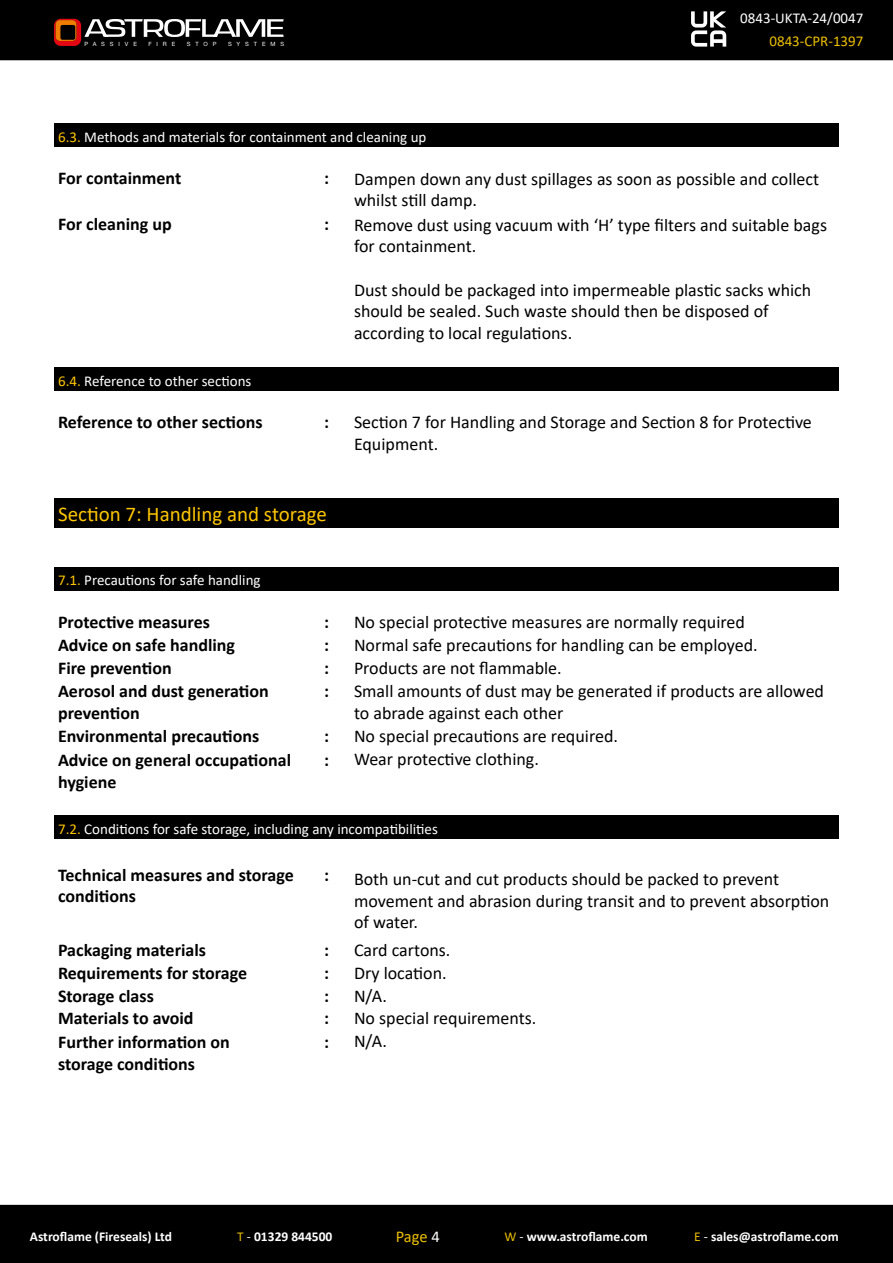
<style>
.page{position:relative;width:893px;height:1263px;background:#fff}
.page>*{position:absolute;margin:0;border:0;box-sizing:border-box;transform-origin:0 0}
.t1{font:21px "Calibri";color:#fdc500}
.t2{font:18px/21.6px "Calibri";color:#000}
.t3{font:700 18px "Calibri";color:#000}
.t4{font:16.5px "Calibri";color:#ebbe00}
.t5{font:15px "Calibri";color:#fff}
.t6{font:15px "Calibri";color:#ebbe00}
.t7{font:700 13.5px "Calibri";color:#fff}
.t8{font:5.85px "Helvetica Neue";letter-spacing:.84em;color:#fff}
.s1{color:#fdc500}
.s2{font-weight:400;color:#ebbe00}
.s3{font-weight:400}
.s4{color:#fff}
</style>
<div class="page">
<div style="left:0;top:0;width:893px;height:60px;background:#000"></div>
<svg style="left:54px;top:19px;width:230px;height:27px"></svg>
<div style="left:0;top:1205px;width:893px;height:58px;background:#000"></div>
<svg style="left:691px;top:11px;width:35px;height:36px"></svg>
<div style="left:54px;top:123px;width:785px;height:24px;background:#000"></div>
<div style="left:54px;top:367px;width:785px;height:24px;background:#000"></div>
<div style="left:54px;top:498px;width:785px;height:30px;background:#000"></div>
<div style="left:54px;top:567px;width:785px;height:23px;background:#000"></div>
<div style="left:54px;top:816px;width:785px;height:23px;background:#000"></div>
<p class="t8" style="left:84px;top:40px;width:54px">PASSIVE</p>
<p class="t8" style="left:148px;top:40px;width:28px">FIRE</p>
<p class="t8" style="left:187px;top:40px;width:31px">STOP</p>
<p class="t8" style="left:228px;top:40px;width:58px">SYSTEMS</p>
<p class="t5" style="left:58px;top:126px;width:370px"><span class="s1">6.3.</span> Methods and materials for containment and cleaning up</p>
<p class="t5" style="left:740px;top:7px;width:125px">0843-UKTA-24/0047</p>
<p class="t6" style="left:769px;top:30px;width:95px">0843-CPR-1397</p>
<p class="t3" style="left:58px;top:165px;width:125px">For containment</p>
<p class="t3" style="left:324px;top:165px;width:6px">:</p>
<p class="t2" style="left:354px;top:167px;width:467px">Dampen down any dust spillages as soon as possible and collect whilst still damp.</p>
<p class="t3" style="left:58px;top:211px;width:115px">For cleaning up</p>
<p class="t3" style="left:324px;top:211px;width:6px">:</p>
<p class="t2" style="left:354px;top:214px;width:474px">Remove dust using vacuum with ‘H’ type filters and suitable bags for containment.</p>
<p class="t2" style="left:354px;top:278px;width:459px">Dust should be packaged into impermeable plastic sacks which should be sealed. Such waste should then be disposed of according to local regulations.</p>
<p class="t5" style="left:58px;top:370px;width:195px"><span class="s1">6.4.</span> Reference to other sections</p>
<p class="t3" style="left:58px;top:409px;width:206px">Reference to other sections</p>
<p class="t3" style="left:324px;top:409px;width:6px">:</p>
<p class="t2" style="left:354px;top:411px;width:459px">Section 7 for Handling and Storage and Section 8 for Protective<br>Equipment.</p>
<p class="t1" style="left:58px;top:499px;width:270px">Section 7: Handling and storage</p>
<p class="t5" style="left:58px;top:570px;width:204px"><span class="s1">7.1.</span> Precautions for safe handling</p>
<p class="t3" style="left:58px;top:609px;width:153px">Protective measures</p>
<p class="t3" style="left:324px;top:609px;width:6px">:</p>
<p class="t2" style="left:354px;top:611px;width:392px">No special protective measures are normally required</p>
<p class="t3" style="left:58px;top:632px;width:178px">Advice on safe handling</p>
<p class="t3" style="left:324px;top:632px;width:6px">:</p>
<p class="t2" style="left:354px;top:634px;width:405px">Normal safe precautions for handling can be employed.</p>
<p class="t3" style="left:58px;top:655px;width:115px">Fire prevention</p>
<p class="t3" style="left:324px;top:655px;width:6px">:</p>
<p class="t2" style="left:354px;top:657px;width:209px">Products are not flammable.</p>
<p class="t3" style="left:58px;top:679px;width:212px">Aerosol and dust generation</p>
<p class="t3" style="left:324px;top:679px;width:6px">:</p>
<p class="t3" style="left:58px;top:700px;width:83px">prevention</p>
<p class="t2" style="left:354px;top:680px;width:472px">Small amounts of dust may be generated if products are allowed to abrade against each other</p>
<p class="t3" style="left:58px;top:724px;width:203px">Environmental precautions</p>
<p class="t3" style="left:324px;top:724px;width:6px">:</p>
<p class="t2" style="left:354px;top:725px;width:265px">No special precautions are required.</p>
<p class="t3" style="left:58px;top:747px;width:235px">Advice on general occupational</p>
<p class="t3" style="left:324px;top:747px;width:6px">:</p>
<p class="t3" style="left:58px;top:769px;width:60px">hygiene</p>
<p class="t2" style="left:354px;top:748px;width:186px">Wear protective clothing.</p>
<p class="t5" style="left:58px;top:819px;width:381px"><span class="s1">7.2.</span> Conditions for safe storage, including any incompatibilities</p>
<p class="t3" style="left:58px;top:862px;width:237px">Technical measures and storage</p>
<p class="t3" style="left:324px;top:862px;width:6px">:</p>
<p class="t3" style="left:58px;top:884px;width:79px">conditions</p>
<p class="t2" style="left:354px;top:868px;width:477px">Both un-cut and cut products should be packed to prevent movement and abrasion during transit and to prevent absorption of water.</p>
<p class="t3" style="left:58px;top:937px;width:149px">Packaging materials</p>
<p class="t3" style="left:324px;top:937px;width:6px">:</p>
<p class="t2" style="left:354px;top:939px;width:98px">Card cartons.</p>
<p class="t3" style="left:58px;top:960px;width:191px">Requirements for storage</p>
<p class="t3" style="left:324px;top:960px;width:6px">:</p>
<p class="t2" style="left:354px;top:961px;width:94px">Dry location.</p>
<p class="t3" style="left:58px;top:983px;width:97px">Storage class</p>
<p class="t3" style="left:324px;top:983px;width:6px">:</p>
<p class="t2" style="left:354px;top:984px;width:35px">N/A.</p>
<p class="t3" style="left:58px;top:1006px;width:137px">Materials to avoid</p>
<p class="t3" style="left:324px;top:1006px;width:6px">:</p>
<p class="t2" style="left:354px;top:1007px;width:184px">No special requirements.</p>
<p class="t3" style="left:58px;top:1029px;width:173px">Further information on</p>
<p class="t3" style="left:324px;top:1029px;width:6px">:</p>
<p class="t3" style="left:58px;top:1051px;width:139px">storage conditions</p>
<p class="t2" style="left:354px;top:1030px;width:35px">N/A.</p>
<p class="t7" style="left:30px;top:1227px;width:144px">Astroflame (Fireseals) Ltd</p>
<p class="t7" style="left:237px;top:1227px;width:97px"><span class="s2">T</span> <span class="s3">-</span> 01329 844500</p>
<p class="t4" style="left:396px;top:1225px;width:46px">Page <span class="s4">4</span></p>
<p class="t7" style="left:505px;top:1227px;width:145px"><span class="s2">W</span> <span class="s3">-</span> www.astroflame.com</p>
<p class="t7" style="left:694px;top:1227px;width:146px"><span class="s2">E</span> <span class="s3">-</span> sales@astroflame.com</p>
</div>
